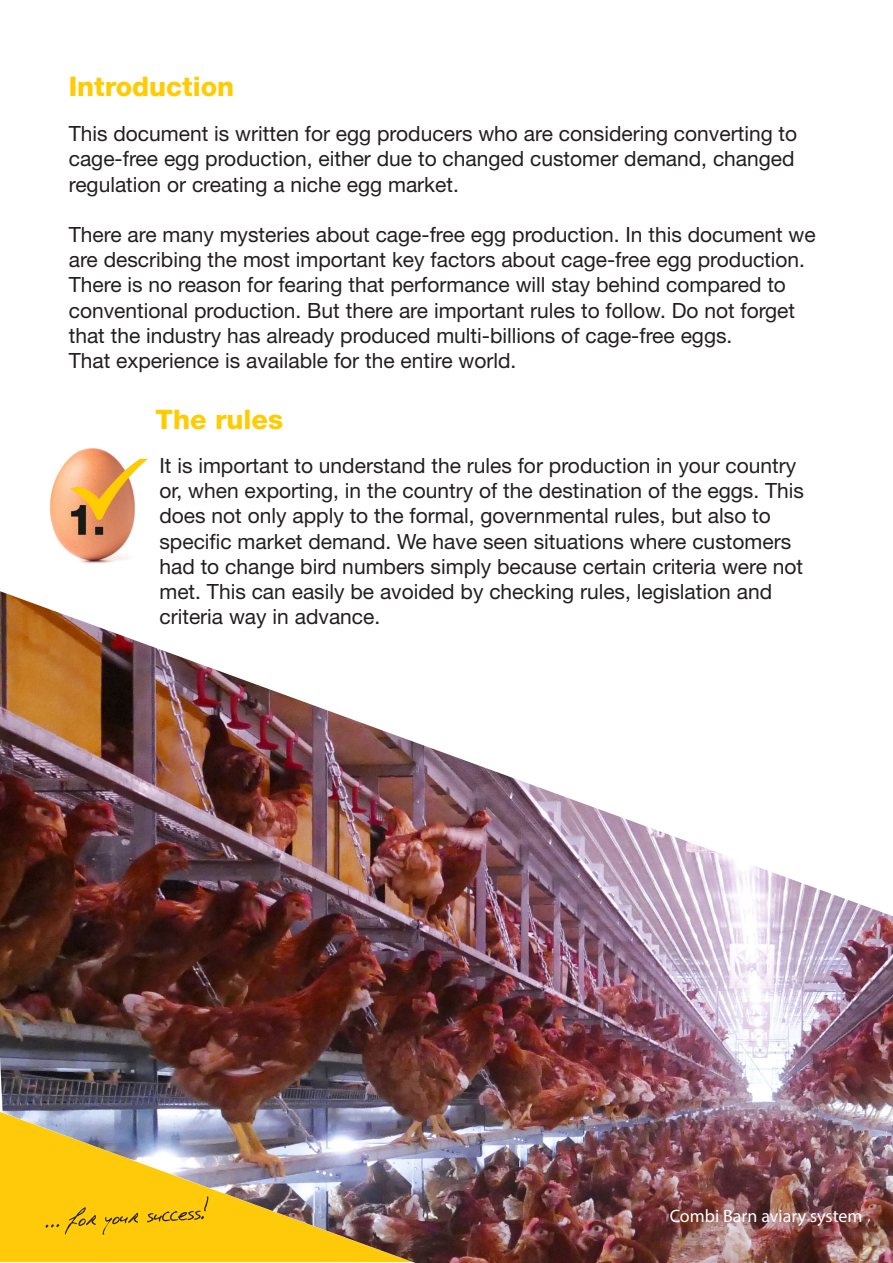
<style>
.page{position:relative;width:893px;height:1263px;background:#fff}
.page>*{position:absolute;margin:0;border:0;box-sizing:border-box;transform-origin:0 0}
.voorkant___Introteks{font:800 27px "Helvetica Neue LT Std";color:#fecc00}
.achterkant___platte{font:21px/25.2px "Helvetica Neue LT Std";color:#231f20}
.voorkant___Introteks-2{font:21px/25.2px "Helvetica Neue LT Std";color:#231f20}
.voorkant___Introteks-3{font:18px "Myriad Pro";color:#fff}
</style>
<div class="page">
<img style="left:49px;top:448px;width:99px;height:115px">
<img style="left:0;top:591px;width:893px;height:672px">
<p class="voorkant___Introteks" style="left:69px;top:70px;width:167px">Introduction</p>
<p class="achterkant___platte" style="left:69px;top:121px;width:730px">This document is written for egg producers who are considering converting to cage-free egg production, either due to changed customer demand, changed regulation or creating a niche egg market.</p>
<p class="achterkant___platte" style="left:69px;top:222px;width:748px">There are many mysteries about cage-free egg production. In this document we are describing the most important key factors about cage-free egg production.<br>There is no reason for fearing that performance will stay behind compared to conventional production. But there are important rules to follow. Do not forget that the industry has already produced multi-billions of cage-free eggs.<br>That experience is available for the entire world.</p>
<p class="voorkant___Introteks" style="left:156px;top:403px;width:129px">The rules</p>
<p class="voorkant___Introteks-2" style="left:159px;top:453px;width:646px">It is important to understand the rules for production in your country or, when exporting, in the country of the destination of the eggs. This does not only apply to the formal, governmental rules, but also to specific market demand. We have seen situations where customers had to change bird numbers simply because certain criteria were not met. This can easily be avoided by checking rules, legislation and criteria way in advance.</p>
<p class="voorkant___Introteks-3" style="left:670px;top:1205px;width:194px">Combi Barn aviary system</p>
</div>
